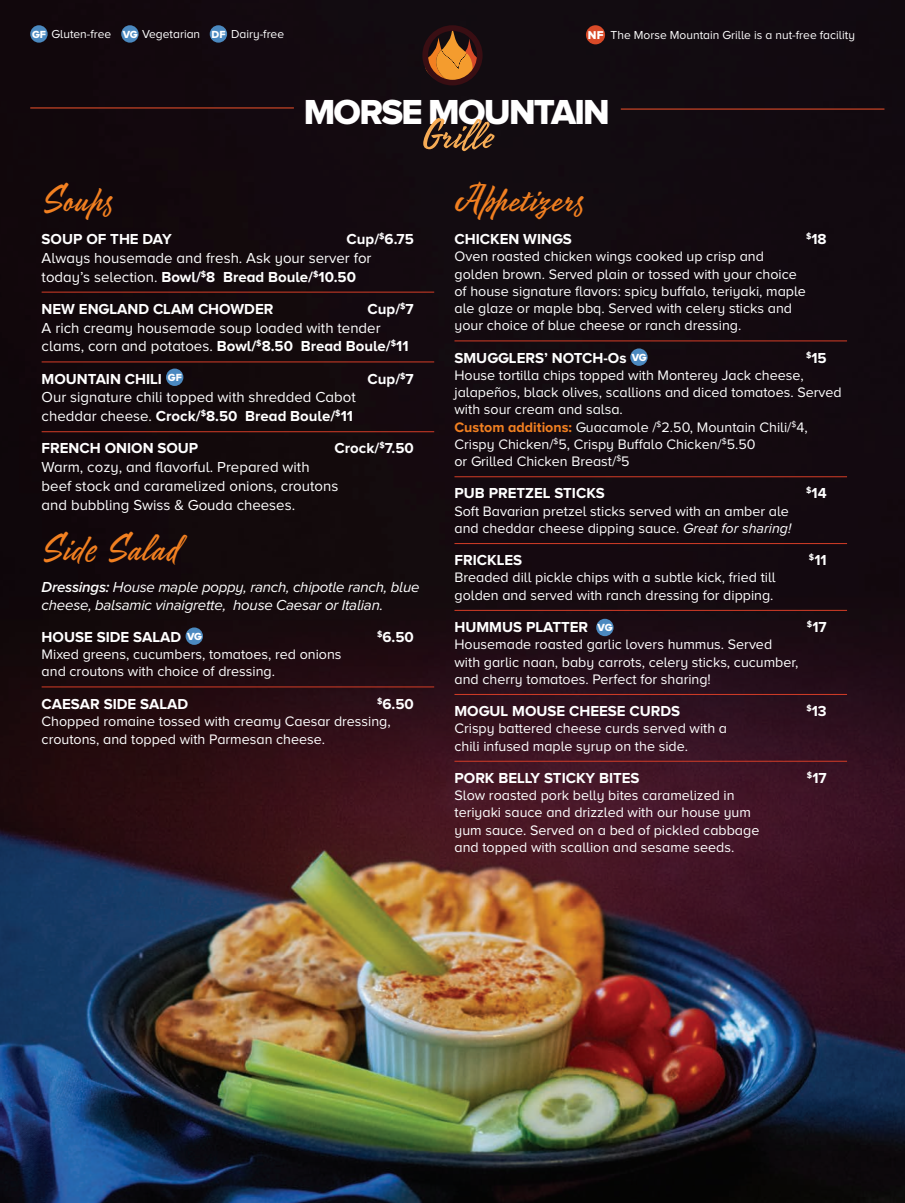
<style>
.page{position:relative;width:905px;height:1203px;background:#fff}
.page>*{position:absolute;margin:0;border:0;box-sizing:border-box;transform-origin:0 0}
.t1{font:37.5px "Mojito";letter-spacing:-.005em;color:#f28021}
.t2{font:36px "Proxima Nova A Extrabld";letter-spacing:-.05em;color:#fff}
.t3{font:15px/18.8px "Proxima Nova A";color:#fff}
.t4{font:700 15px "Proxima Nova A";color:#fff}
.t5{font:italic 15px/18px "Proxima Nova A";letter-spacing:-.015em;color:#fff}
.t6{font:14.25px/17.2px "Proxima Nova A";color:#fff}
.t7{font:12px "Proxima Nova A";color:#fff}
.t8{font:11.7px "Proxima Nova A Extrabld";color:#fff}
.t9{font:10.65px "Proxima Nova A Extrabld";letter-spacing:-.02em;color:#fff}
.s1{font-family:"Proxima Nova A Extrabld";font-size:10.65px}
.s2{font-weight:700}
.s3{font-weight:600}
.s4{font-weight:700;color:#f28021}
.s5{font-style:italic}
</style>
<div class="page">
<img style="left:0;top:0;width:904px;height:1202px">
<hr style="left:42px;top:292px;width:392px;height:1px;background:#d53d27">
<hr style="left:42px;top:361px;width:392px;height:1px;background:#d53d27">
<hr style="left:42px;top:431px;width:392px;height:1px;background:#d53d27">
<hr style="left:42px;top:686px;width:392px;height:1px;background:#d53d27">
<hr style="left:454px;top:340px;width:393px;height:1px;background:#d53d27">
<hr style="left:454px;top:476px;width:393px;height:1px;background:#d53d27">
<hr style="left:454px;top:543px;width:393px;height:1px;background:#d53d27">
<hr style="left:454px;top:610px;width:393px;height:1px;background:#d53d27">
<hr style="left:454px;top:694px;width:393px;height:1px;background:#d53d27">
<hr style="left:454px;top:760px;width:393px;height:1px;background:#d53d27">
<svg style="left:423px;top:27px;width:58px;height:57px;background:#854e1e"></svg>
<div style="left:422px;top:25px;width:60px;height:60px;border:6px solid #390e13;border-radius:50%"></div>
<svg style="left:423px;top:118px;width:71px;height:33px;background:#593d25"></svg>
<hr style="left:620px;top:108px;width:264px;height:2px;background:#d94a28">
<hr style="left:30px;top:107px;width:264px;height:1px;background:#d94a28">
<div style="left:586px;top:25px;width:19px;height:19px;background:#d94a28;border-radius:50%"></div>
<div style="left:630px;top:348px;width:17px;height:18px;background:#4b89c0;border-radius:50%"></div>
<div style="left:166px;top:368px;width:17px;height:18px;background:#4b89c0;border-radius:50%"></div>
<div style="left:185px;top:627px;width:18px;height:17px;background:#4b89c0;border-radius:50%"></div>
<div style="left:30px;top:25px;width:18px;height:18px;background:#4b89c0;border-radius:50%"></div>
<div style="left:121px;top:25px;width:18px;height:18px;background:#4b89c0;border-radius:50%"></div>
<div style="left:210px;top:25px;width:17px;height:18px;background:#4b89c0;border-radius:50%"></div>
<div style="left:596px;top:618px;width:17px;height:18px;background:#4b89c0;border-radius:50%"></div>
<p class="t7" style="left:32px;top:27px;width:253px"><span class="s1">GF</span> Gluten-free <span class="s1">VG</span> Vegetarian <span class="s1">DF</span> Dairy-free</p>
<p class="t7" style="left:610px;top:28px;width:246px">The Morse Mountain Grille is a nut-free facility</p>
<p class="t8" style="left:588px;top:28px;width:17px">NF</p>
<h2 class="t2" style="left:304px;top:91px;width:307px">MORSE MOUNTAIN</h2>
<h1 class="t1" style="left:42px;top:172px;width:72px">Soups</h1>
<h1 class="t1" style="left:454px;top:172px;width:130px">Appetizers</h1>
<p class="t3" style="left:42px;top:229px;width:373px;text-indent:305px"><span class="s2">Cup/</span><sup>$</sup><span class="s2">6.75<br></span>Always housemade and fresh. Ask your server for today’s selection. <span class="s2">Bowl/</span><sup>$</sup><span class="s2">8 Bread Boule/</span><sup>$</sup><span class="s2">10.50</span></p>
<p class="t4" style="left:42px;top:300px;width:233px">NEW ENGLAND CLAM CHOWDER</p>
<p class="t4" style="left:42px;top:230px;width:132px">SOUP OF THE DAY</p>
<p class="t3" style="left:42px;top:299px;width:373px;text-indent:326px"><span class="s2">Cup/</span><sup>$</sup><span class="s2">7<br></span>A rich creamy housemade soup loaded with tender clams, corn and potatoes. <span class="s2">Bowl/</span><sup>$</sup><span class="s2">8.50 Bread Boule/</span><sup>$</sup><span class="s2">11</span></p>
<p class="t4" style="left:42px;top:370px;width:122px">MOUNTAIN CHILI</p>
<p class="t4" style="left:367px;top:370px;width:48px">Cup/<sup>$</sup>7</p>
<p class="t3" style="left:42px;top:387px;width:316px">Our signature chili topped with shredded Cabot cheddar cheese. <span class="s2">Crock/</span><sup>$</sup><span class="s2">8.50 Bread Boule/</span><sup>$</sup><span class="s2">11</span></p>
<p class="t4" style="left:42px;top:439px;width:158px">FRENCH ONION SOUP</p>
<p class="t4" style="left:334px;top:439px;width:81px">Crock/<sup>$</sup>7.50</p>
<p class="t3" style="left:42px;top:457px;width:298px">Warm, cozy, and flavorful. Prepared with beef stock and caramelized onions, croutons and bubbling Swiss &amp; Gouda cheeses.</p>
<h1 class="t1" style="left:42px;top:520px;width:138px">Side Salad</h1>
<p class="t5" style="left:42px;top:577px;width:379px"><span class="s3">Dressings:</span> House maple poppy, ranch, chipotle ranch, blue cheese, balsamic vinaigrette, house Caesar or Italian.</p>
<p class="t4" style="left:42px;top:628px;width:141px">HOUSE SIDE SALAD</p>
<p class="t4" style="left:377px;top:628px;width:38px"><sup>$</sup>6.50</p>
<p class="t6" style="left:42px;top:645px;width:301px">Mixed greens, cucumbers, tomatoes, red onions and croutons with choice of dressing.</p>
<p class="t4" style="left:42px;top:694px;width:148px">CAESAR SIDE SALAD</p>
<p class="t4" style="left:377px;top:694px;width:38px"><sup>$</sup>6.50</p>
<p class="t6" style="left:42px;top:711px;width:350px;line-height:18px">Chopped romaine tossed with creamy Caesar dressing, croutons, and topped with Parmesan cheese.</p>
<p class="t9" style="left:168px;top:371px;width:15px">GF</p>
<p class="t9" style="left:187px;top:630px;width:16px">VG</p>
<p class="t4" style="left:454px;top:230px;width:119px">CHICKEN WINGS</p>
<p class="t4" style="left:806px;top:230px;width:22px"><sup>$</sup>18</p>
<p class="t6" style="left:454px;top:247px;width:353px">Oven roasted chicken wings cooked up crisp and golden brown. Served plain or tossed with your choice of house signature flavors: spicy buffalo, teriyaki, maple ale glaze or maple bbq. Served with celery sticks and your choice of blue cheese or ranch dressing.</p>
<p class="t4" style="left:454px;top:349px;width:174px">SMUGGLERS’ NOTCH-Os</p>
<p class="t4" style="left:806px;top:349px;width:22px"><sup>$</sup>15</p>
<p class="t6" style="left:454px;top:366px;width:389px">House tortilla chips topped with Monterey Jack cheese, jalapeños, black olives, scallions and diced tomatoes. Served with sour cream and salsa.<br><span class="s4">Custom additions:</span> Guacamole /<sup>$</sup>2.50, Mountain Chili/<sup>$</sup>4, Crispy Chicken/<sup>$</sup>5, Crispy Buffalo Chicken/<sup>$</sup>5.50<br>or Grilled Chicken Breast/<sup>$</sup>5</p>
<p class="t4" style="left:454px;top:484px;width:152px">PUB PRETZEL STICKS</p>
<p class="t4" style="left:806px;top:484px;width:22px"><sup>$</sup>14</p>
<p class="t6" style="left:454px;top:502px;width:338px">Soft Bavarian pretzel sticks served with an amber ale and cheddar cheese dipping sauce. <span class="s5">Great for sharing!</span></p>
<p class="t4" style="left:454px;top:551px;width:69px">FRICKLES</p>
<p class="t4" style="left:809px;top:551px;width:19px"><sup>$</sup>11</p>
<p class="t6" style="left:454px;top:568px;width:323px">Breaded dill pickle chips with a subtle kick, fried till golden and served with ranch dressing for dipping.</p>
<p class="t4" style="left:454px;top:618px;width:135px">HUMMUS PLATTER</p>
<p class="t4" style="left:807px;top:618px;width:21px"><sup>$</sup>17</p>
<p class="t6" style="left:454px;top:635px;width:345px">Housemade roasted garlic lovers hummus. Served with garlic naan, baby carrots, celery sticks, cucumber, and cherry tomatoes. Perfect for sharing!</p>
<p class="t4" style="left:454px;top:702px;width:227px">MOGUL MOUSE CHEESE CURDS</p>
<p class="t4" style="left:806px;top:702px;width:22px"><sup>$</sup>13</p>
<p class="t6" style="left:454px;top:719px;width:274px">Crispy battered cheese curds served with a chili infused maple syrup on the side.</p>
<p class="t4" style="left:454px;top:769px;width:187px">PORK BELLY STICKY BITES</p>
<p class="t4" style="left:807px;top:769px;width:21px"><sup>$</sup>17</p>
<p class="t6" style="left:454px;top:786px;width:306px">Slow roasted pork belly bites caramelized in teriyaki sauce and drizzled with our house yum yum sauce. Served on a bed of pickled cabbage and topped with scallion and sesame seeds.</p>
<p class="t9" style="left:631px;top:351px;width:16px">VG</p>
<p class="t9" style="left:597px;top:621px;width:16px">VG</p>
</div>
